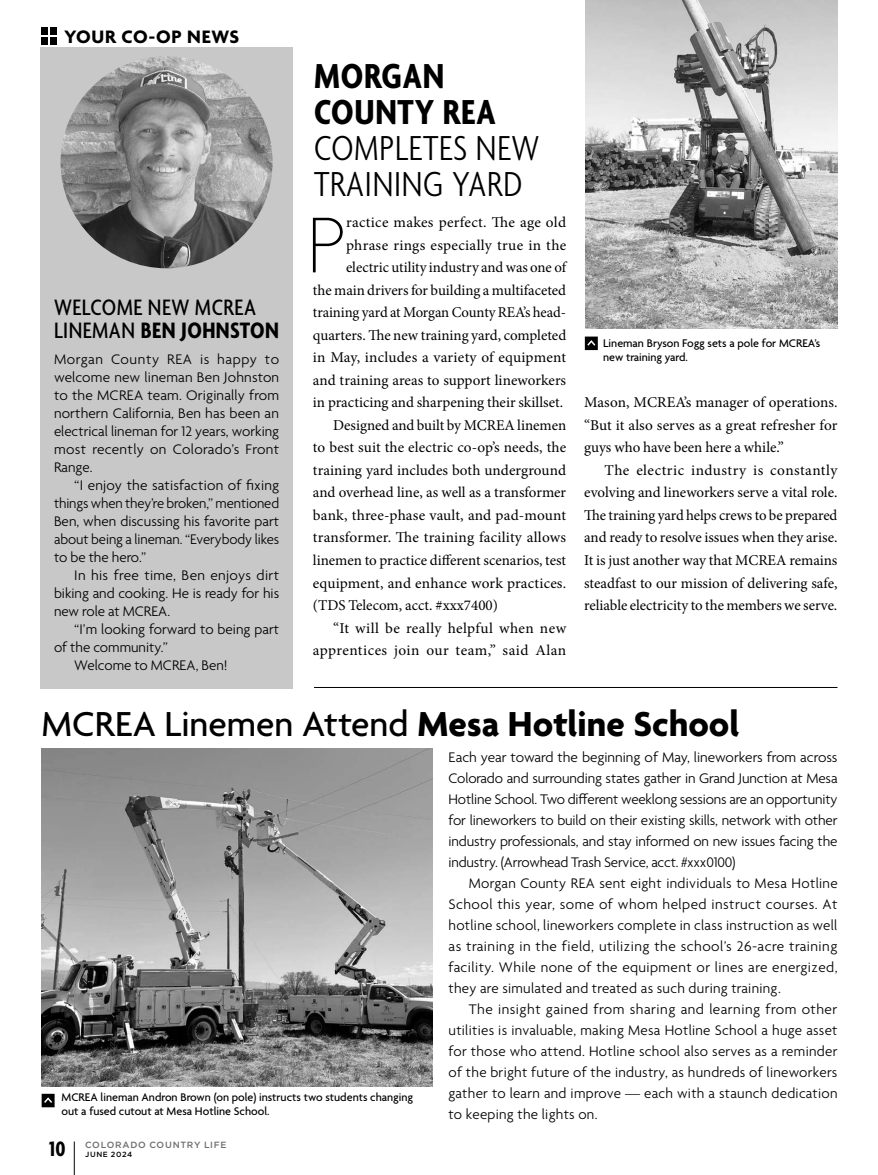
<style>
.page{position:relative;width:878px;height:1175px;background:#fff}
.page>*{position:absolute;margin:0;border:0;box-sizing:border-box;transform-origin:0 0}
.t1{font:100 85.5px "Agenda";color:#000}
.t2{font:500 37.5px "Agenda";color:#000}
.t3{font:300 condensed 37.5px/36px "Agenda";letter-spacing:.02em;color:#000}
.t4{font:700 condensed 37.5px/36px "Agenda";letter-spacing:.02em;color:#000}
.t5{font:500 condensed 24.15px/22.6px "Agenda";letter-spacing:.02em;color:#000}
.t6{font:700 condensed 22.5px "Agenda";color:#000}
.t7{font:700 19.5px "Agenda";letter-spacing:.03em;color:#000}
.t8{font:300 15px/21px "Agenda";color:#000;text-align:justify}
.t9{font:15px/22.5px "Minion Pro";color:#000;text-align:justify}
.t10{font:15px "Minion Pro";letter-spacing:.03em;color:#000}
.t11{font:15px "Minion Pro";letter-spacing:.02em;color:#000}
.t12{font:300 15px "Agenda";letter-spacing:.04em;color:#000}
.t13{font:500 12px/14.4px "Agenda";color:#000}
.t14{font:500 9px "Gotham HTF";letter-spacing:.075em;color:#6d6d6d}
.t15{font:500 7.5px "Gotham HTF";letter-spacing:.085em;color:#000}
.s1{font-weight:700}
</style>
<div class="page">
<div style="left:40px;top:47px;width:252px;height:641px;background:#c8c8c8"></div>
<img style="left:585px;top:0;width:252px;height:328px">
<svg style="left:585px;top:336px;width:12px;height:14px"></svg>
<img style="left:61px;top:56px;width:211px;height:212px;border-radius:106px">
<img style="left:41px;top:748px;width:391px;height:338px">
<svg style="left:42px;top:1093px;width:13px;height:14px"></svg>
<hr style="left:314px;top:687px;width:523px;height:1px;background:#000">
<hr style="left:74px;top:1141px;width:1px;height:33px;background:#000">
<div style="left:50px;top:37px;width:7px;height:7px;background:#000"></div>
<div style="left:50px;top:28px;width:7px;height:7px;background:#000"></div>
<div style="left:41px;top:37px;width:7px;height:7px;background:#000"></div>
<div style="left:41px;top:28px;width:7px;height:7px;background:#000"></div>
<h3 class="t7" style="left:64px;top:26px;width:176px">YOUR CO-OP NEWS</h3>
<h2 class="t4" style="left:314px;top:60px;width:183px">MORGAN<br>COUNTY REA</h2>
<h2 class="t3" style="left:314px;top:132px;width:227px">COMPLETES NEW<br>TRAINING YARD</h2>
<h1 class="t1" style="left:306px;top:199px;width:41px">P</h1>
<p class="t9" style="left:346px;top:211px;width:221px">ractice makes perfect. The age old</p>
<p class="t11" style="left:346px;top:235px;width:221px">phrase rings especially true in the</p>
<p class="t9" style="left:346px;top:256px;width:221px">electric utility industry and was one of</p>
<p class="t9" style="left:313px;top:279px;width:255px">the main drivers for building a multifaceted</p>
<p class="t9" style="left:313px;top:301px;width:255px">training yard at Morgan County REA’s head-</p>
<p class="t9" style="left:313px;top:324px;width:255px">quarters. The new training yard, completed</p>
<p class="t9" style="left:313px;top:346px;width:255px">in May, includes a variety of equipment</p>
<p class="t9" style="left:313px;top:369px;width:255px">and training areas to support lineworkers</p>
<p class="t9" style="left:313px;top:391px;width:252px">in practicing and sharpening their skillset.</p>
<p class="t9" style="left:333px;top:414px;width:234px">Designed and built by MCREA linemen</p>
<p class="t9" style="left:313px;top:436px;width:255px">to best suit the electric co-op’s needs, the</p>
<p class="t9" style="left:313px;top:459px;width:255px">training yard includes both underground</p>
<p class="t9" style="left:313px;top:481px;width:255px">and overhead line, as well as a transformer</p>
<p class="t9" style="left:313px;top:504px;width:255px">bank, three-phase vault, and pad-mount</p>
<p class="t9" style="left:313px;top:526px;width:255px">transformer. The training facility allows</p>
<p class="t9" style="left:313px;top:549px;width:255px">linemen to practice different scenarios, test</p>
<p class="t9" style="left:313px;top:571px;width:255px">equipment, and enhance work practices.</p>
<p class="t9" style="left:313px;top:594px;width:186px">(TDS Telecom, acct. #xxx7400)</p>
<p class="t10" style="left:333px;top:617px;width:234px">“It will be really helpful when new</p>
<p class="t10" style="left:313px;top:640px;width:255px">apprentices join our team,” said Alan</p>
<h3 class="t5" style="left:54px;top:297px;width:226px">WELCOME NEW MCREA<br>LINEMAN <span class="s1">BEN JOHNSTON</span></h3>
<p class="t13" style="left:603px;top:336px;width:218px">Lineman Bryson Fogg sets a pole for MCREA’s</p>
<p class="t12" style="left:54px;top:351px;width:226px">Morgan County REA is happy to</p>
<p class="t13" style="left:603px;top:351px;width:86px">new training yard.</p>
<p class="t8" style="left:54px;top:369px;width:227px;line-height:18px">welcome new lineman Ben Johnston to the MCREA team. Originally from northern California, Ben has been an electrical lineman for 12 years, working most recently on Colorado’s Front Range.</p>
<p class="t8" style="left:54px;top:477px;width:227px;line-height:18px;text-indent:20px">“I enjoy the satisfaction of fixing things when they’re broken,” mentioned Ben, when discussing his favorite part about being a lineman. “Everybody likes to be the hero.”</p>
<p class="t8" style="left:54px;top:567px;width:227px;line-height:18px;text-indent:20px">In his free time, Ben enjoys dirt biking and cooking. He is ready for his new role at MCREA.</p>
<p class="t8" style="left:74px;top:620px;width:206px">“I’m looking forward to being part</p>
<p class="t8" style="left:54px;top:638px;width:115px">of the community.”</p>
<p class="t8" style="left:74px;top:656px;width:155px">Welcome to MCREA, Ben!</p>
<p class="t9" style="left:584px;top:391px;width:255px">Mason, MCREA’s manager of operations. “But it also serves as a great refresher for guys who have been here a while.”</p>
<p class="t9" style="left:584px;top:459px;width:255px;text-indent:20px">The electric industry is constantly evolving and lineworkers serve a vital role.<br>The training yard helps crews to be prepared and ready to resolve issues when they arise.<br>It is just another way that MCREA remains steadfast to our mission of delivering safe, reliable electricity to the members we serve.</p>
<h2 class="t2" style="left:42px;top:704px;width:699px">MCREA Linemen Attend <span class="s1">Mesa Hotline School</span></h2>
<p class="t13" style="left:61px;top:1090px;width:353px">MCREA lineman Andron Brown (on pole) instructs two students changing out a fused cutout at Mesa Hotline School.</p>
<h3 class="t6" style="left:49px;top:1136px;width:18px">10</h3>
<p class="t14" style="left:85px;top:1140px;width:143px">COLORADO COUNTRY LIFE</p>
<p class="t15" style="left:85px;top:1150px;width:49px">JUNE 2024</p>
<p class="t8" style="left:448px;top:747px;width:390px">Each year toward the beginning of May, lineworkers from across Colorado and surrounding states gather in Grand Junction at Mesa Hotline School. Two different weeklong sessions are an opportunity for lineworkers to build on their existing skills, network with other industry professionals, and stay informed on new issues facing the industry. (Arrowhead Trash Service, acct. #xxx0100)</p>
<p class="t8" style="left:448px;top:873px;width:390px;text-indent:20px">Morgan County REA sent eight individuals to Mesa Hotline School this year, some of whom helped instruct courses. At hotline school, lineworkers complete in class instruction as well as training in the field, utilizing the school’s 26-acre training facility. While none of the equipment or lines are energized, they are simulated and treated as such during training.</p>
<p class="t8" style="left:448px;top:999px;width:390px;text-indent:20px">The insight gained from sharing and learning from other utilities is invaluable, making Mesa Hotline School a huge asset for those who attend. Hotline school also serves as a reminder of the bright future of the industry, as hundreds of lineworkers gather to learn and improve — each with a staunch dedication to keeping the lights on.</p>
</div>
